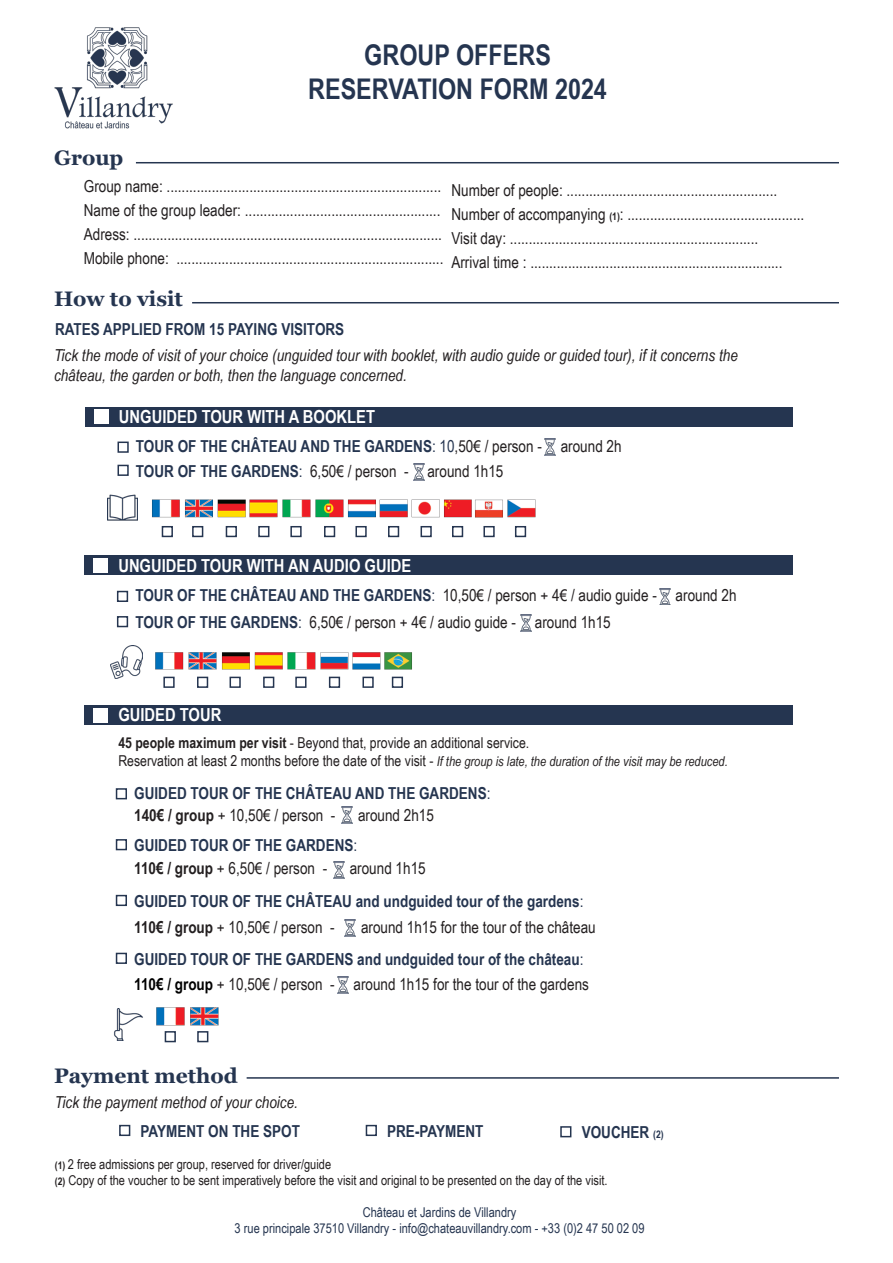
<style>
.page{position:relative;width:893px;height:1263px;background:#fff}
.page>*{position:absolute;margin:0;border:0;box-sizing:border-box;transform-origin:0 0}
.t1{font:700 28.5px "Arial Narrow";color:#253550}
.t2{font:700 21px "Georgia";color:#253550}
.t3{font:700 18px "Arial Narrow";color:#fff}
.t4{font:16.5px "Arial Narrow";color:#231f20}
.t5{font:700 16.5px "Arial Narrow";color:#253550}
.t6{font:italic 16.5px/19.8px "Arial Narrow";color:#231f20}
.t7{font:15px "Arial Narrow";color:#231f20}
.t8{font:13.5px "Arial Narrow";color:#231f20}
.t9{font:italic 13.5px "Arial Narrow";color:#231f20}
.t10{font:13.5px "Arial Narrow";color:#253550}
.s1{font-weight:700;font-size:10.5px}
.s2{font-weight:400}
.s3{font-weight:400;color:#231f20}
.s4{font-weight:700;color:#253550}
.s5{color:#253550}
.s6{font-weight:700}
.s7{font-style:normal;font-size:15px}
.s8{font-weight:700;color:#000}
.s9{font-size:10.5px}
</style>
<div class="page">
<img style="left:54px;top:27px;width:119px;height:102px">
<div style="left:85px;top:407px;width:707px;height:19px;background:#253550"></div>
<div style="left:94px;top:409px;width:15px;height:15px;background:#fff"></div>
<div style="left:84px;top:555px;width:708px;height:20px;background:#253550"></div>
<div style="left:93px;top:558px;width:15px;height:14px;background:#fff"></div>
<div style="left:84px;top:705px;width:708px;height:20px;background:#253550"></div>
<div style="left:93px;top:708px;width:15px;height:14px;background:#fff"></div>
<img style="left:544px;top:439px;width:12px;height:17px">
<img style="left:413px;top:463px;width:12px;height:17px">
<div style="left:118px;top:441px;width:11px;height:12px;background:#fff;border:2px solid #253550"></div>
<div style="left:118px;top:465px;width:11px;height:11px;background:#fff;border:2px solid #253550"></div>
<img style="left:520px;top:615px;width:12px;height:17px">
<img style="left:659px;top:588px;width:12px;height:16px">
<div style="left:117px;top:591px;width:11px;height:11px;background:#fff;border:2px solid #253550"></div>
<div style="left:117px;top:616px;width:11px;height:11px;background:#fff;border:2px solid #253550"></div>
<img style="left:110px;top:645px;width:32px;height:33px">
<img style="left:108px;top:494px;width:29px;height:27px">
<img style="left:152px;top:499px;width:384px;height:19px">
<div style="left:162px;top:526px;width:11px;height:11px;background:#fff;border:2px solid #253550"></div>
<div style="left:192px;top:526px;width:11px;height:11px;background:#fff;border:2px solid #253550"></div>
<div style="left:226px;top:526px;width:11px;height:11px;background:#fff;border:2px solid #253550"></div>
<div style="left:258px;top:526px;width:11px;height:11px;background:#fff;border:2px solid #253550"></div>
<div style="left:290px;top:526px;width:12px;height:11px;background:#fff;border:2px solid #253550"></div>
<div style="left:324px;top:526px;width:11px;height:11px;background:#fff;border:2px solid #253550"></div>
<div style="left:355px;top:526px;width:12px;height:11px;background:#fff;border:2px solid #253550"></div>
<div style="left:388px;top:526px;width:11px;height:11px;background:#fff;border:2px solid #253550"></div>
<div style="left:421px;top:526px;width:11px;height:11px;background:#fff;border:2px solid #253550"></div>
<div style="left:452px;top:526px;width:11px;height:11px;background:#fff;border:2px solid #253550"></div>
<div style="left:483px;top:526px;width:12px;height:11px;background:#fff;border:2px solid #253550"></div>
<div style="left:515px;top:526px;width:11px;height:11px;background:#fff;border:2px solid #253550"></div>
<img style="left:155px;top:652px;width:257px;height:18px">
<div style="left:163px;top:677px;width:12px;height:11px;background:#fff;border:2px solid #253550"></div>
<div style="left:197px;top:677px;width:11px;height:11px;background:#fff;border:2px solid #253550"></div>
<div style="left:230px;top:677px;width:11px;height:11px;background:#fff;border:2px solid #253550"></div>
<div style="left:263px;top:677px;width:11px;height:11px;background:#fff;border:2px solid #253550"></div>
<div style="left:295px;top:677px;width:11px;height:11px;background:#fff;border:2px solid #253550"></div>
<div style="left:329px;top:677px;width:11px;height:11px;background:#fff;border:2px solid #253550"></div>
<div style="left:362px;top:677px;width:12px;height:11px;background:#fff;border:2px solid #253550"></div>
<div style="left:392px;top:677px;width:11px;height:11px;background:#fff;border:2px solid #253550"></div>
<div style="left:116px;top:788px;width:11px;height:11px;background:#fff;border:2px solid #253550"></div>
<div style="left:116px;top:839px;width:11px;height:11px;background:#fff;border:2px solid #253550"></div>
<div style="left:116px;top:895px;width:11px;height:11px;background:#fff;border:2px solid #253550"></div>
<div style="left:165px;top:1031px;width:11px;height:11px;background:#fff;border:2px solid #253550"></div>
<div style="left:197px;top:1031px;width:11px;height:11px;background:#fff;border:2px solid #253550"></div>
<img style="left:341px;top:807px;width:12px;height:17px">
<img style="left:344px;top:919px;width:12px;height:17px">
<img style="left:333px;top:862px;width:12px;height:17px">
<div style="left:116px;top:953px;width:11px;height:11px;background:#fff;border:2px solid #253550"></div>
<img style="left:337px;top:977px;width:12px;height:17px">
<img style="left:114px;top:1008px;width:29px;height:32px">
<hr style="left:136px;top:162px;width:703px;height:1px;background:#253550">
<hr style="left:192px;top:302px;width:647px;height:1px;background:#253550">
<hr style="left:247px;top:1077px;width:592px;height:2px;background:#253550">
<div style="left:119px;top:1125px;width:11px;height:11px;background:#fff;border:2px solid #253550"></div>
<div style="left:366px;top:1125px;width:11px;height:11px;background:#fff;border:2px solid #253550"></div>
<div style="left:560px;top:1126px;width:11px;height:11px;background:#fff;border:2px solid #253550"></div>
<img style="left:156px;top:1007px;width:63px;height:19px">
<p class="t2" style="left:54px;top:144px;width:71px">Group</p>
<p class="t1" style="left:364px;top:33px;width:188px">GROUP OFFERS</p>
<p class="t1" style="left:308px;top:67px;width:300px">RESERVATION FORM 2024</p>
<p class="t4" style="left:84px;top:174px;width:359px">Group name: .........................................................................</p>
<p class="t4" style="left:84px;top:198px;width:358px">Name of the group leader: ....................................................</p>
<p class="t4" style="left:84px;top:222px;width:360px">Adress: ..................................................................................</p>
<p class="t4" style="left:84px;top:246px;width:361px">Mobile phone: .......................................................................</p>
<p class="t2" style="left:54px;top:285px;width:130px">How to visit</p>
<p class="t5" style="left:55px;top:317px;width:291px">RATES APPLIED FROM 15 PAYING VISITORS</p>
<p class="t4" style="left:451px;top:178px;width:327px">Number of people: ........................................................</p>
<p class="t4" style="left:451px;top:202px;width:354px">Number of accompanying <span class="s1">(1)</span>: ...............................................</p>
<p class="t4" style="left:451px;top:226px;width:308px">Visit day: ..................................................................</p>
<p class="t4" style="left:451px;top:250px;width:332px">Arrival time : ...................................................................</p>
<p class="t6" style="left:54px;top:345px;width:685px">Tick the mode of visit of your choice (unguided tour with booklet, with audio guide or guided tour), if it concerns the château, the garden or both, then the language concerned.</p>
<p class="t3" style="left:119px;top:403px;width:258px">UNGUIDED TOUR WITH A BOOKLET</p>
<p class="t5" style="left:136px;top:434px;width:487px">TOUR OF THE CHÂTEAU AND THE GARDENS<span class="s2">: 10</span><span class="s3">,50€ / person - around 2h</span></p>
<p class="t4" style="left:136px;top:459px;width:369px"><span class="s4">TOUR OF THE GARDENS</span><span class="s5">:</span> 6,50€ / person - around 1h15</p>
<p class="t3" style="left:118px;top:552px;width:295px">UNGUIDED TOUR WITH AN AUDIO GUIDE</p>
<p class="t4" style="left:135px;top:583px;width:603px"><span class="s4">TOUR OF THE CHÂTEAU AND THE GARDENS</span><span class="s5">:</span> 10,50€ / person + 4€ / audio guide - around 2h</p>
<p class="t4" style="left:135px;top:610px;width:477px"><span class="s4">TOUR OF THE GARDENS</span><span class="s5">:</span> 6,50€ / person + 4€ / audio guide - around 1h15</p>
<p class="t3" style="left:118px;top:701px;width:105px">GUIDED TOUR</p>
<p class="t7" style="left:118px;top:731px;width:412px"><span class="s6">45 people maximum per visit</span> - Beyond that, provide an additional service.</p>
<p class="t9" style="left:118px;top:751px;width:611px"><span class="s7">Reservation at least 2 months before the date of the visit -</span> If the group is late, the duration of the visit may be reduced.</p>
<p class="t5" style="left:134px;top:780px;width:358px">GUIDED TOUR OF THE CHÂTEAU AND THE GARDENS<span class="s2">:</span></p>
<p class="t4" style="left:134px;top:803px;width:203px"><span class="s6">140€ / group</span> + 10,50€ / person -</p>
<p class="t4" style="left:358px;top:803px;width:77px">around 2h15</p>
<p class="t5" style="left:134px;top:833px;width:224px">GUIDED TOUR OF THE GARDENS<span class="s2">:</span></p>
<p class="t4" style="left:134px;top:856px;width:194px"><span class="s6">110€ / group</span> + 6,50€ / person -</p>
<p class="t4" style="left:350px;top:856px;width:77px">around 1h15</p>
<p class="t5" style="left:134px;top:888px;width:451px">GUIDED TOUR OF THE CHÂTEAU and undguided tour of the gardens<span class="s2">:</span></p>
<p class="t4" style="left:134px;top:915px;width:202px"><span class="s6">110€ / group</span> + 10,50€ / person -</p>
<p class="t4" style="left:361px;top:915px;width:236px">around 1h15 for the tour of the château</p>
<p class="t5" style="left:134px;top:946px;width:451px">GUIDED TOUR OF THE GARDENS and undguided tour of the château<span class="s2">:</span></p>
<p class="t4" style="left:134px;top:972px;width:456px"><span class="s8">110€ / group</span> + 10,50€ / person - around 1h15 for the tour of the gardens</p>
<p class="t2" style="left:54px;top:1062px;width:185px">Payment method</p>
<p class="t5" style="left:141px;top:1118px;width:161px">PAYMENT ON THE SPOT</p>
<p class="t5" style="left:387px;top:1118px;width:98px">PRE-PAYMENT</p>
<p class="t5" style="left:582px;top:1120px;width:83px">VOUCHER <span class="s9">(2)</span></p>
<p class="t8" style="left:55px;top:1154px;width:278px"><span class="s1">(1)</span> 2 free admissions per group, reserved for driver/guide</p>
<p class="t8" style="left:55px;top:1170px;width:554px"><span class="s1">(2)</span> Copy of the voucher to be sent imperatively before the visit and original to be presented on the day of the visit.</p>
<p class="t6" style="left:55px;top:1091px;width:245px">Tick the payment method of your choice.</p>
<p class="t10" style="left:363px;top:1202px;width:155px">Château et Jardins de Villandry</p>
<p class="t10" style="left:235px;top:1218px;width:411px">3 rue principale 37510 Villandry - info@chateauvillandry.com - +33 (0)2 47 50 02 09</p>
</div>
